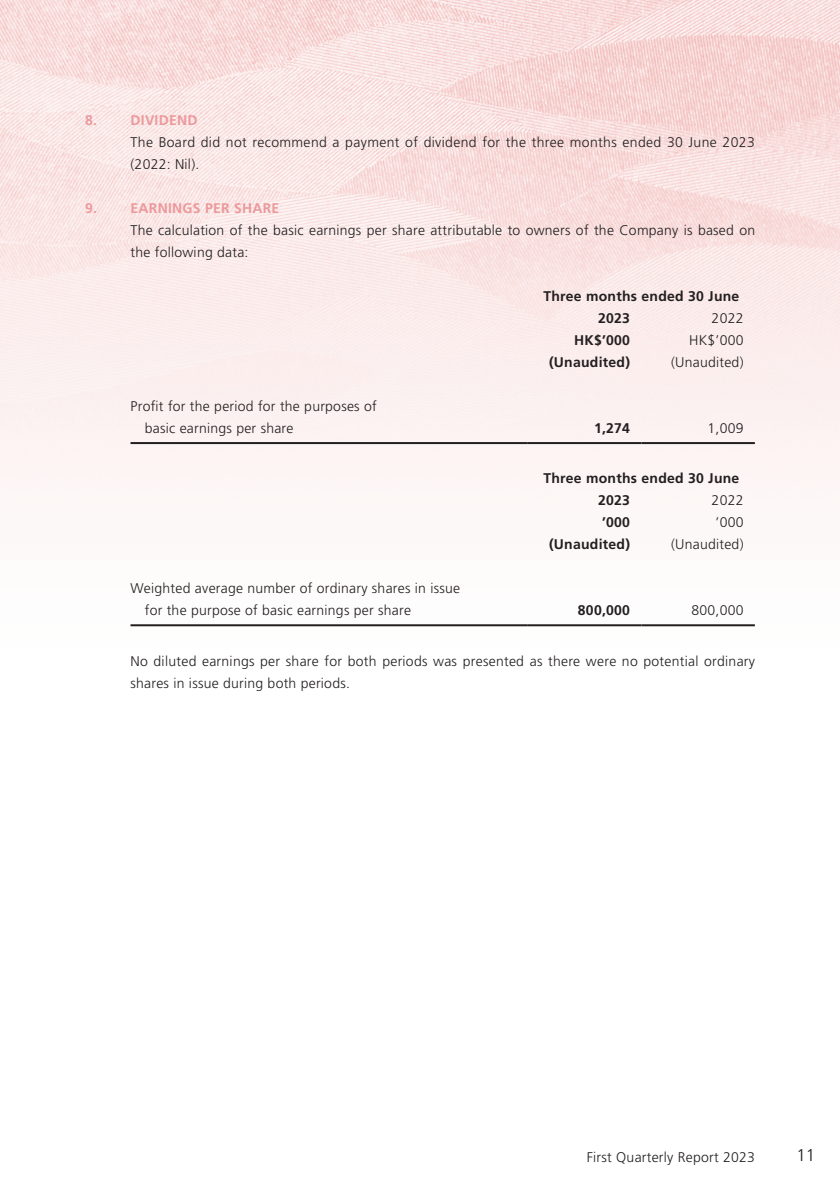
<style>
.page{position:relative;width:840px;height:1191px;background:#fff}
.page>*{position:absolute;margin:0;border:0;box-sizing:border-box;transform-origin:0 0}
.t1{font:300 17px "Frutiger LT Std";color:#231f20}
._06_Notes{font:300 14px/22px "Frutiger LT Std";letter-spacing:.015em;color:#231f20}
._51_N_Table_txt{font:300 14px "Frutiger LT Std";letter-spacing:.015em;color:#231f20}
._51_N_Table_txt-2{font:700 14px "Frutiger LT Std";letter-spacing:.015em;color:#231f20}
._07_NH1{font:700 14px "Frutiger LT Std";letter-spacing:.015em;color:#eb999c}
</style>
<div class="page">
<img style="left:0;top:0;width:839px;height:627px">
<hr style="left:130px;top:442px;width:397px;height:2px;background:#231f20">
<hr style="left:527px;top:442px;width:114px;height:2px;background:#231f20">
<hr style="left:641px;top:442px;width:113px;height:2px;background:#231f20">
<hr style="left:130px;top:624px;width:397px;height:2px;background:#231f20">
<hr style="left:527px;top:624px;width:114px;height:2px;background:#231f20">
<hr style="left:641px;top:624px;width:113px;height:2px;background:#231f20">
<p class="_07_NH1" style="left:85px;top:112px;width:114px">8. DIVIDEND</p>
<p class="_06_Notes" style="left:130px;top:131px;width:625px">The Board did not recommend a payment of dividend for the three months ended 30 June 2023 (2022: Nil).</p>
<p class="_07_NH1" style="left:85px;top:200px;width:196px">9. EARNINGS PER SHARE</p>
<p class="_06_Notes" style="left:130px;top:219px;width:625px">The calculation of the basic earnings per share attributable to owners of the Company is based on the following data:</p>
<p class="_51_N_Table_txt-2" style="left:543px;top:288px;width:197px">Three months ended 30 June</p>
<p class="_51_N_Table_txt-2" style="left:597px;top:310px;width:33px">2023</p>
<p class="_51_N_Table_txt" style="left:711px;top:310px;width:33px">2022</p>
<p class="_51_N_Table_txt-2" style="left:573px;top:332px;width:57px">HK$’000</p>
<p class="_51_N_Table_txt" style="left:688px;top:332px;width:56px">HK$’000</p>
<p class="_51_N_Table_txt-2" style="left:548px;top:354px;width:82px">(Unaudited)</p>
<p class="_51_N_Table_txt" style="left:670px;top:354px;width:74px">(Unaudited)</p>
<p class="_51_N_Table_txt" style="left:130px;top:398px;width:248px">Profit for the period for the purposes of</p>
<p class="_51_N_Table_txt" style="left:145px;top:420px;width:150px">basic earnings per share</p>
<p class="_51_N_Table_txt-2" style="left:593px;top:420px;width:37px">1,274</p>
<p class="_51_N_Table_txt" style="left:707px;top:420px;width:37px">1,009</p>
<p class="_51_N_Table_txt-2" style="left:543px;top:470px;width:197px">Three months ended 30 June</p>
<p class="_51_N_Table_txt-2" style="left:597px;top:492px;width:33px">2023</p>
<p class="_51_N_Table_txt" style="left:711px;top:492px;width:33px">2022</p>
<p class="_51_N_Table_txt-2" style="left:601px;top:514px;width:29px">’000</p>
<p class="_51_N_Table_txt" style="left:715px;top:514px;width:29px">’000</p>
<p class="_51_N_Table_txt-2" style="left:548px;top:536px;width:82px">(Unaudited)</p>
<p class="_51_N_Table_txt" style="left:670px;top:536px;width:74px">(Unaudited)</p>
<p class="_51_N_Table_txt" style="left:130px;top:580px;width:331px">Weighted average number of ordinary shares in issue</p>
<p class="_51_N_Table_txt" style="left:145px;top:602px;width:267px">for the purpose of basic earnings per share</p>
<p class="_51_N_Table_txt-2" style="left:577px;top:602px;width:54px">800,000</p>
<p class="_51_N_Table_txt" style="left:691px;top:602px;width:54px">800,000</p>
<p class="_06_Notes" style="left:130px;top:650px;width:625px">No diluted earnings per share for both periods was presented as there were no potential ordinary shares in issue during both periods.</p>
<p class="_06_Notes" style="left:586px;top:1145px;width:169px">First Quarterly Report 2023</p>
<p class="t1" style="left:796px;top:1145px;width:20px">11</p>
</div>
